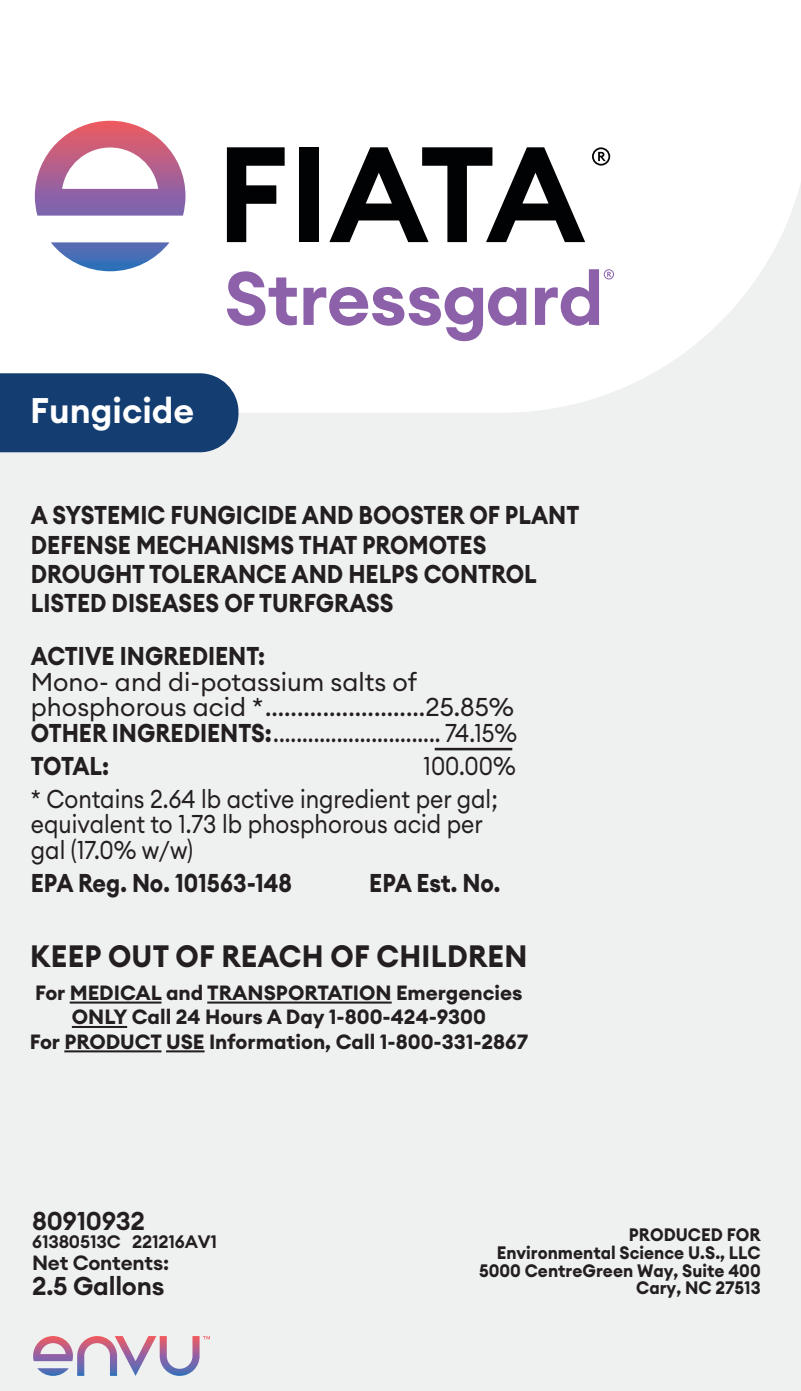
<style>
.page{position:relative;width:801px;height:1391px;background:#fff}
.page>*{position:absolute;margin:0;border:0;box-sizing:border-box;transform-origin:0 0}
.t1{font:600 35px "Euclid Circular A";color:#fff}
.t2{font:700 30.5px "Euclid Circular A";letter-spacing:.01em;color:#231f20;scale:.95 1}
.t3{font:700 25.5px/29.2px "Euclid Circular A";color:#231f20;scale:.9 1}
.t4{font:25.5px/25.5px "Euclid Circular A";color:#231f20}
.t5{font:25.5px/33px "Euclid Circular A";color:#231f20;scale:.9 1}
.t6{font:600 25.5px "Euclid Circular A";letter-spacing:-.01em;color:#231f20}
.t7{font:700 20.25px/24.5px "Euclid Circular A";color:#231f20;text-align:center}
.t8{font:600 20.25px "Euclid Circular A";letter-spacing:-.01em;color:#231f20}
.t9{font:700 17.75px/17.8px "Euclid Circular A";color:#231f20;text-align:right;scale:.95 1}
.t10{font:600 17.75px "Euclid Circular A";letter-spacing:-.01em;color:#231f20}
.s1{font-weight:700}
</style>
<div class="page">
<div style="left:0;top:117px;width:800px;height:1274px;background:#eff0f0"></div>
<svg style="left:0;top:117px;width:800px;height:296px;fill:#fff"></svg>
<div style="left:0;top:373px;width:238px;height:79px;background:#143e71"></div>
<svg style="left:33px;top:1336px;width:177px;height:40px"></svg>
<svg style="left:35px;top:121px;width:150px;height:150px"></svg>
<svg style="left:227px;top:147px;width:57px;height:95px"></svg>
<div style="left:299px;top:147px;width:19px;height:95px;background:#010203"></div>
<svg style="left:329px;top:147px;width:256px;height:95px"></svg>
<svg style="left:591px;top:147px;width:19px;height:19px"></svg>
<svg style="left:227px;top:271px;width:70px;height:55px"></svg>
<svg style="left:303px;top:287px;width:223px;height:54px"></svg>
<svg style="left:534px;top:269px;width:79px;height:57px"></svg>
<hr style="left:70px;top:1001px;width:91px;height:3px;background:#231f20">
<hr style="left:207px;top:1001px;width:184px;height:3px;background:#231f20">
<hr style="left:72px;top:1026px;width:55px;height:2px;background:#231f20">
<hr style="left:64px;top:1050px;width:97px;height:2px;background:#231f20">
<hr style="left:166px;top:1050px;width:38px;height:2px;background:#231f20">
<hr style="left:434px;top:748px;width:78px;height:2px;background:#231f20">
<p class="t1" style="left:30px;top:388px;width:166px">Fungicide</p>
<p class="t3" style="left:31px;top:501px;width:610px">A SYSTEMIC FUNGICIDE AND BOOSTER OF PLANT DEFENSE MECHANISMS THAT PROMOTES DROUGHT TOLERANCE AND HELPS CONTROL LISTED DISEASES OF TURFGRASS</p>
<p class="t4" style="left:31px;top:643px;width:487px"><span class="s1">ACTIVE INGREDIENT:<br></span>Mono- and di-potassium salts of phosphorous acid *.........................25.85% <span class="s1">OTHER INGREDIENTS:</span>............................. 74.15%</p>
<p class="t3" style="left:31px;top:751px;width:88px">TOTAL:</p>
<p class="t5" style="left:31px;top:749px;width:540px;text-indent:392px">100.00% * Contains 2.64 lb active ingredient per gal;</p>
<p class="t5" style="left:31px;top:811px;width:503px;line-height:25.5px">equivalent to 1.73 lb phosphorous acid per gal (17.0% w/w)</p>
<p class="t3" style="left:31px;top:868px;width:291px">EPA Reg. No. 101563-148</p>
<p class="t3" style="left:369px;top:868px;width:147px">EPA Est. No.</p>
<p class="t2" style="left:30px;top:936px;width:524px">KEEP OUT OF REACH OF CHILDREN</p>
<p class="t7" style="left:30px;top:981px;width:499px">For MEDICAL and TRANSPORTATION Emergencies<br>ONLY Call 24 Hours A Day 1-800-424-9300<br>For PRODUCT USE Information, Call 1-800-331-2867</p>
<p class="t6" style="left:32px;top:1205px;width:115px">80910932</p>
<p class="t10" style="left:32px;top:1230px;width:186px">61380513C 221216AV1</p>
<p class="t9" style="left:479px;top:1226px;width:298px">PRODUCED FOR<br>Environmental Science U.S., LLC<br>5000 CentreGreen Way, Suite 400<br>Cary, NC 27513</p>
<p class="t8" style="left:32px;top:1250px;width:138px">Net Contents:</p>
<p class="t6" style="left:32px;top:1270px;width:134px">2.5 Gallons</p>
</div>
